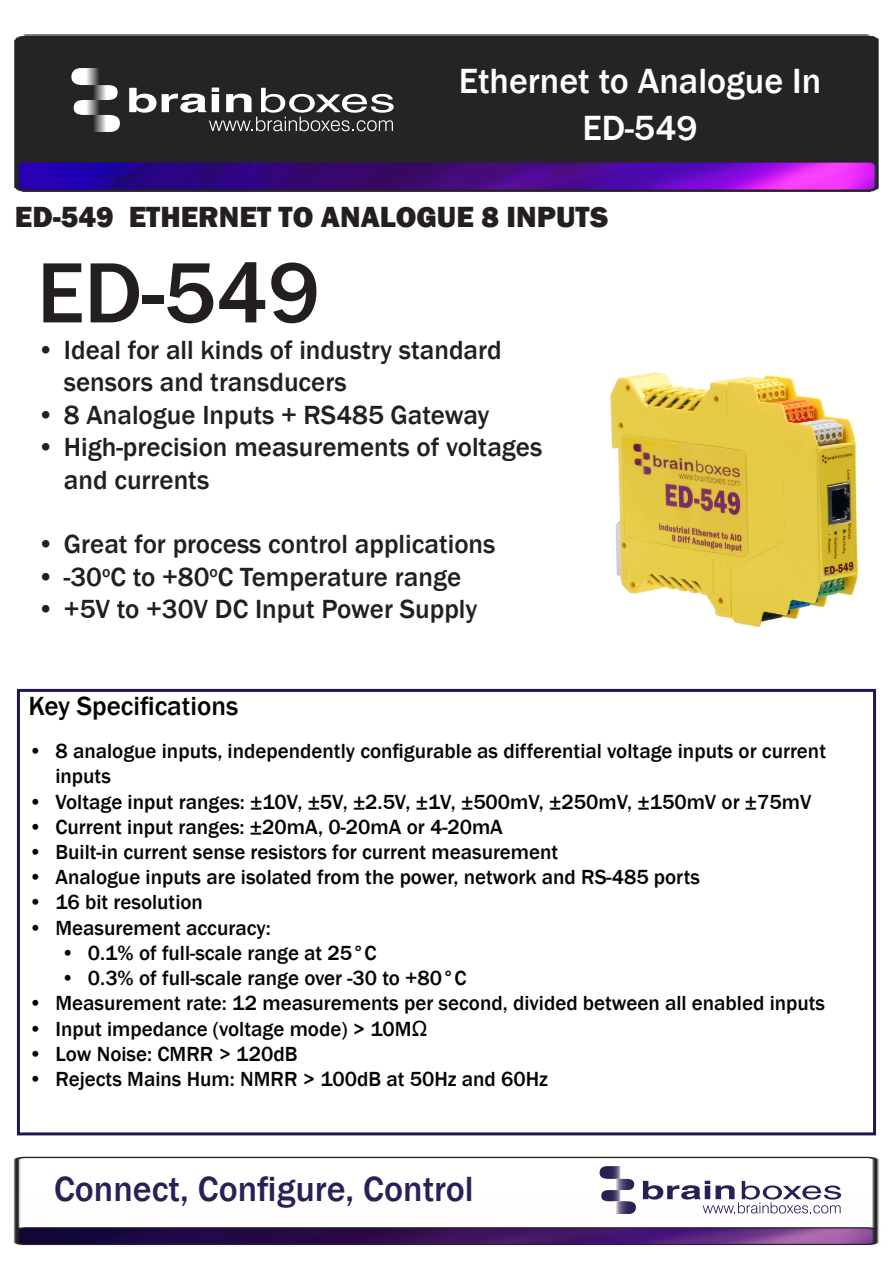
<style>
.page{position:relative;width:893px;height:1263px;background:#fff}
.page>*{position:absolute;margin:0;border:0;box-sizing:border-box;transform-origin:0 0}
.Datasheet_Text{font:500 88.5px "Franklin Gothic";color:#231f20}
.t1{font:500 36px "Franklin Gothic";color:#fff}
.t2{font:500 36px "Franklin Gothic";color:#2a2056}
.t3{font:800 30px "Franklin Gothic";color:#231f20}
.t4{font:500 27px/32.4px "Franklin Gothic";color:#231f20}
.t5{font:500 27px "Franklin Gothic";color:#040503}
.t6{font:500 21px/25.2px "Franklin Gothic";color:#040503}
</style>
<div class="page">
<img style="left:15px;top:35px;width:863px;height:156px">
<svg style="left:129px;top:88px;width:27px;height:25px"></svg>
<svg style="left:71px;top:68px;width:49px;height:64px"></svg>
<svg style="left:162px;top:88px;width:232px;height:43px"></svg>
<img style="left:13px;top:1125px;width:866px;height:121px">
<svg style="left:600px;top:1166px;width:36px;height:48px"></svg>
<svg style="left:643px;top:1181px;width:198px;height:32px"></svg>
<img style="left:610px;top:372px;width:249px;height:255px">
<div style="left:18px;top:690px;width:856px;height:444px;background:#fff"></div>
<div style="left:17px;top:689px;width:859px;height:446px;border:3px solid #1b1954"></div>
<p class="t1" style="left:459px;top:59px;width:364px">Ethernet to Analogue In</p>
<p class="t1" style="left:582px;top:105px;width:117px">ED-549</p>
<p class="t3" style="left:15px;top:197px;width:595px">ED-549 ETHERNET TO ANALOGUE 8 INPUTS</p>
<p class="Datasheet_Text" style="left:37px;top:238px;width:285px">ED-549</p>
<p class="t4" style="left:64px;top:334px;width:439px;text-indent:-27px">• Ideal for all kinds of industry standard sensors and transducers</p>
<p class="t4" style="left:37px;top:399px;width:454px">• 8 Analogue Inputs + RS485 Gateway</p>
<p class="t4" style="left:64px;top:431px;width:480px;text-indent:-27px">• High-precision measurements of voltages and currents</p>
<p class="t4" style="left:37px;top:529px;width:460px">• Great for process control applications</p>
<p class="t4" style="left:37px;top:561px;width:426px">• -30<sup>o</sup>C to +80<sup>o</sup>C Temperature range</p>
<p class="t4" style="left:37px;top:593px;width:442px">• +5V to +30V DC Input Power Supply</p>
<p class="t5" style="left:28px;top:689px;width:211px">Key Specifications</p>
<p class="t6" style="left:55px;top:739px;width:772px;text-indent:-27px">• 8 analogue inputs, independently configurable as differential voltage inputs or current inputs</p>
<p class="t6" style="left:28px;top:789px;width:784px">• Voltage input ranges: ±10V, ±5V, ±2.5V, ±1V, ±500mV, ±250mV, ±150mV or ±75mV</p>
<p class="t6" style="left:28px;top:814px;width:476px">• Current input ranges: ±20mA, 0-20mA or 4-20mA</p>
<p class="t6" style="left:28px;top:840px;width:531px">• Built-in current sense resistors for current measurement</p>
<p class="t6" style="left:28px;top:865px;width:673px">• Analogue inputs are isolated from the power, network and RS-485 ports</p>
<p class="t6" style="left:28px;top:890px;width:176px">• 16 bit resolution</p>
<p class="t6" style="left:28px;top:915px;width:244px">• Measurement accuracy:</p>
<p class="t6" style="left:61px;top:940px;width:317px">• 0.1% of full-scale range at 25°C</p>
<p class="t6" style="left:61px;top:966px;width:407px">• 0.3% of full-scale range over -30 to +80°C</p>
<p class="t6" style="left:28px;top:991px;width:798px">• Measurement rate: 12 measurements per second, divided between all enabled inputs</p>
<p class="t6" style="left:28px;top:1016px;width:401px">• Input impedance (voltage mode) &gt; 10MΩ</p>
<p class="t6" style="left:28px;top:1041px;width:271px">• Low Noise: CMRR &gt; 120dB</p>
<p class="t6" style="left:28px;top:1066px;width:521px">• Rejects Mains Hum: NMRR &gt; 100dB at 50Hz and 60Hz</p>
<h2 class="t2" style="left:54px;top:1167px;width:421px">Connect, Configure, Control</h2>
</div>
